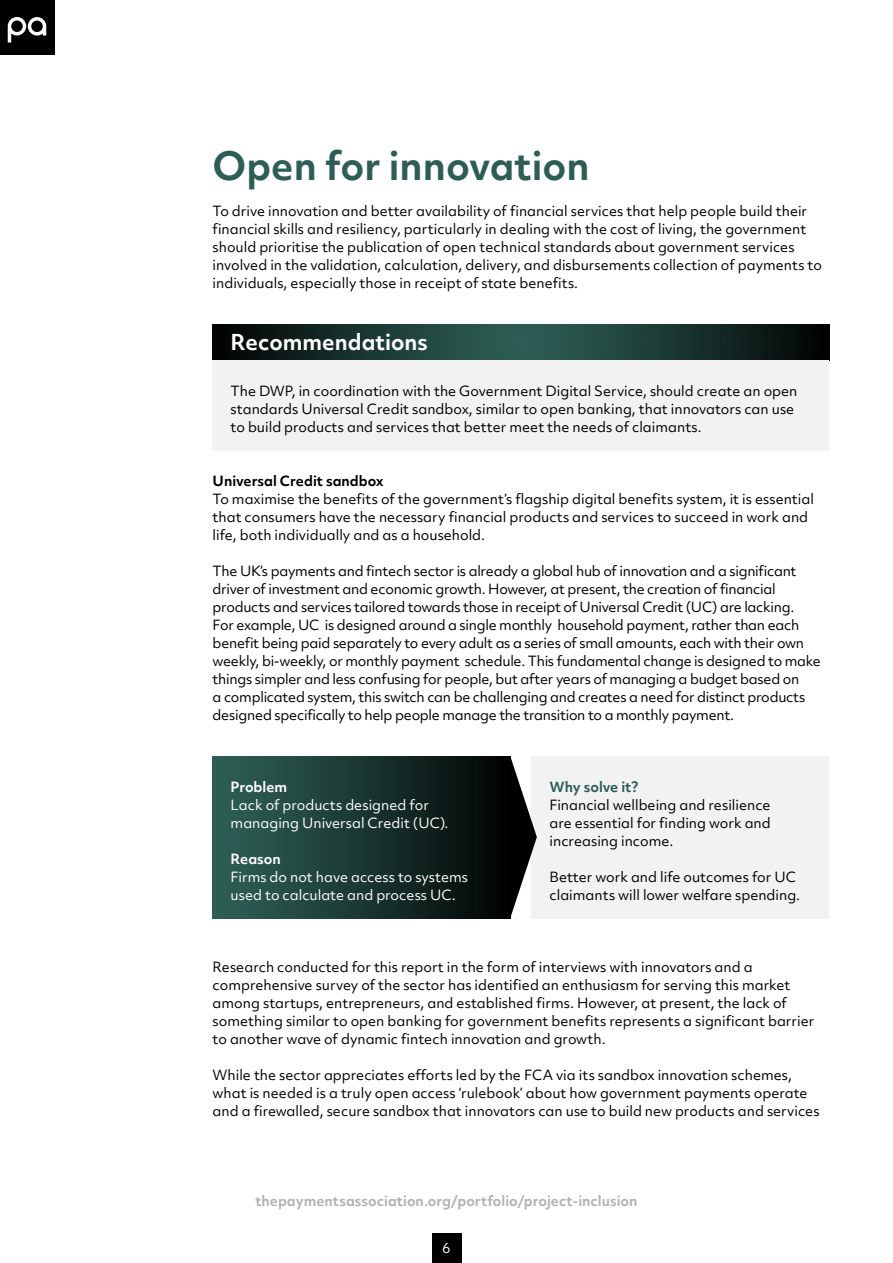
<style>
.page{position:relative;width:893px;height:1263px;background:#fff}
.page>*{position:absolute;margin:0;border:0;box-sizing:border-box;transform-origin:0 0}
.t1{font:700 37.5px "Objektiv Mk 2";color:#2d5d54}
.t2{font:700 21px "Objektiv Mk 2";color:#fff}
.t3{font:13.5px/18px "Objektiv Mk 2";color:#000}
.t4{font:13.5px/18px "Objektiv Mk 2";letter-spacing:-.02em;color:#000}
.t5{font:13.5px/18px "Objektiv Mk 2";color:#fff}
.t6{font:700 13.5px "Objektiv Mk 2";color:#b3b2b2}
.t7{font:700 13.5px "Objektiv Mk 2";color:#000}
.t8{font:700 13.5px "Objektiv Mk 2";color:#fff}
.t9{font:700 13.5px "Objektiv Mk 2";color:#2d5d54}
</style>
<div class="page">
<div style="left:432px;top:1233px;width:29px;height:30px;background:#000"></div>
<svg style="left:213px;top:324px;width:616px;height:36px;background:#19342f"></svg>
<div style="left:213px;top:360px;width:616px;height:90px;background:#f2f2f2"></div>
<div style="left:213px;top:756px;width:297px;height:162px;background:linear-gradient(to right,#30645a,#030505)"></div>
<div style="left:531px;top:756px;width:298px;height:162px;background:#f2f2f2"></div>
<svg style="left:510px;top:756px;width:27px;height:162px"></svg>
<div style="left:0;top:0;width:54px;height:54px;background:#000"></div>
<svg style="left:8px;top:17px;width:38px;height:26px"></svg>
<h1 class="t1" style="left:213px;top:139px;width:378px">Open for innovation</h1>
<p class="t3" style="left:213px;top:202px;width:611px">To drive innovation and better availability of financial services that help people build their financial skills and resiliency, particularly in dealing with the cost of living, the government should prioritise the publication of open technical standards about government services involved in the validation, calculation, delivery, and disbursements collection of payments to individuals, especially those in receipt of state benefits.</p>
<h2 class="t2" style="left:231px;top:327px;width:199px">Recommendations</h2>
<p class="t3" style="left:231px;top:382px;width:568px">The DWP, in coordination with the Government Digital Service, should create an open standards Universal Credit sandbox, similar to open banking, that innovators can use to build products and services that better meet the needs of claimants.</p>
<p class="t7" style="left:213px;top:471px;width:173px">Universal Credit sandbox</p>
<p class="t3" style="left:213px;top:490px;width:603px">To maximise the benefits of the government’s flagship digital benefits system, it is essential that consumers have the necessary financial products and services to succeed in work and life, both individually and as a household.</p>
<p class="t4" style="left:213px;top:562px;width:610px">The UK’s payments and fintech sector is already a global hub of innovation and a significant driver of investment and economic growth. However, at present, the creation of financial products and services tailored towards those in receipt of Universal Credit (UC) are lacking.<br>For example, UC is designed around a single monthly household payment, rather than each benefit being paid separately to every adult as a series of small amounts, each with their own weekly, bi-weekly, or monthly payment schedule. This fundamental change is designed to make things simpler and less confusing for people, but after years of managing a budget based on<br>a complicated system, this switch can be challenging and creates a need for distinct products designed specifically to help people manage the transition to a monthly payment.</p>
<p class="t8" style="left:231px;top:777px;width:58px">Problem</p>
<p class="t5" style="left:231px;top:796px;width:219px">Lack of products designed for managing Universal Credit (UC).</p>
<p class="t8" style="left:231px;top:849px;width:52px">Reason</p>
<p class="t5" style="left:231px;top:868px;width:239px">Firms do not have access to systems used to calculate and process UC.</p>
<p class="t9" style="left:549px;top:777px;width:90px">Why solve it?</p>
<p class="t3" style="left:549px;top:796px;width:223px;text-align:justify">Financial wellbeing and resilience are essential for finding work and increasing income.</p>
<p class="t3" style="left:549px;top:868px;width:252px">Better work and life outcomes for UC claimants will lower welfare spending.</p>
<p class="t3" style="left:213px;top:958px;width:603px">Research conducted for this report in the form of interviews with innovators and a comprehensive survey of the sector has identified an enthusiasm for serving this market among startups, entrepreneurs, and established firms. However, at present, the lack of something similar to open banking for government benefits represents a significant barrier to another wave of dynamic fintech innovation and growth.</p>
<p class="t3" style="left:213px;top:1066px;width:608px">While the sector appreciates efforts led by the FCA via its sandbox innovation schemes, what is needed is a truly open access ‘rulebook’ about how government payments operate and a firewalled, secure sandbox that innovators can use to build new products and services</p>
<p class="t6" style="left:255px;top:1191px;width:384px">thepaymentsassociation.org/portfolio/project-inclusion</p>
<p class="t5" style="left:442px;top:1238px;width:10px">6</p>
</div>
